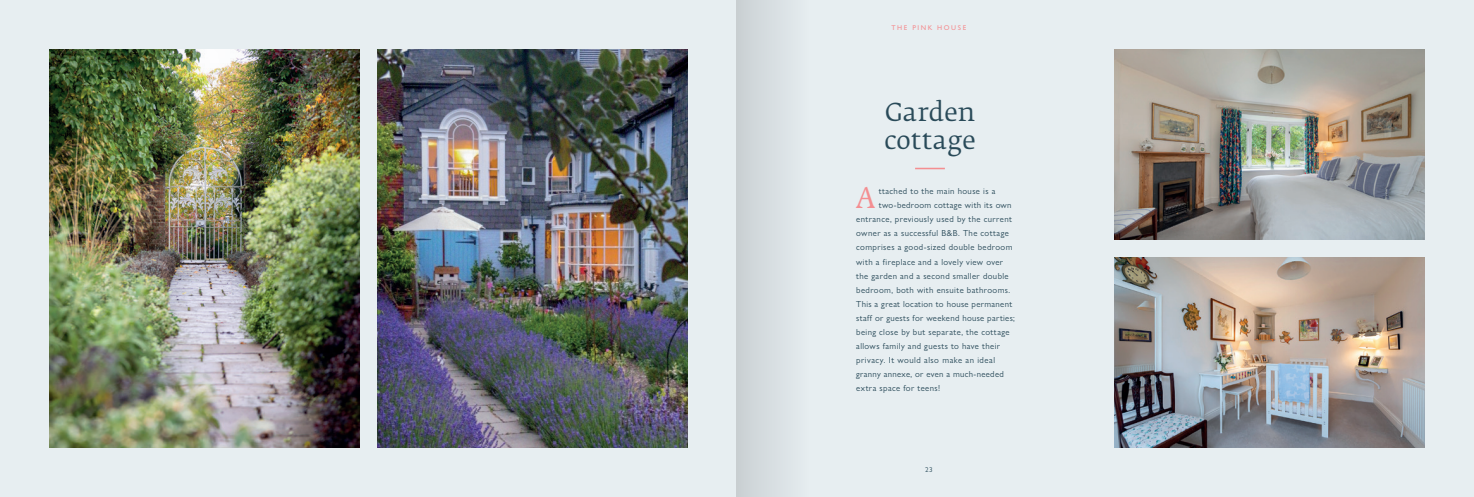
<style>
.page{position:relative;width:1474px;height:497px;background:#fff}
.page>*{position:absolute;margin:0;border:0;box-sizing:border-box;transform-origin:0 0}
.t1{font:27.74px "Fedra Serif B Pro";color:#f48e91}
.t2{font:24.5px/28px "Fedra Serif B Pro";letter-spacing:.01em;color:#294a59}
.t3{font:8.75px "Gill Sans Nova";letter-spacing:.045em;color:#294a59}
.t4{font:500 7px "Gill Sans Nova";letter-spacing:.225em;color:#f48e91}
.t5{font:7px "Gill Sans Nova";color:#294a59}
</style>
<div class="page">
<div style="left:737px;top:0;width:736px;height:496px;background:#e7eef1"></div>
<div style="left:0;top:0;width:737px;height:496px;background:#e7eef1"></div>
<img style="left:1114px;top:50px;width:310px;height:189px">
<img style="left:1114px;top:257px;width:310px;height:189px">
<hr style="left:915px;top:167px;width:29px;height:2px;background:#f48e91">
<img style="left:50px;top:50px;width:309px;height:396px">
<img style="left:378px;top:50px;width:309px;height:396px">
<div style="left:737px;top:0;width:72px;height:496px;background:linear-gradient(to right,#cad0d3,#e5edf0)"></div>
<p class="t4" style="left:891px;top:23px;width:76px">THE PINK HOUSE</p>
<h2 class="t2" style="left:884px;top:98px;width:93px">Garden cottage</h2>
<h1 class="t1" style="left:855px;top:181px;width:22px">A</h1>
<p class="t3" style="left:878px;top:186px;width:118px">ttached to the main house is a</p>
<p class="t3" style="left:878px;top:200px;width:134px">two-bedroom cottage with its own</p>
<p class="t3" style="left:856px;top:214px;width:157px">entrance, previously used by the current</p>
<p class="t3" style="left:856px;top:228px;width:154px">owner as a successful B&amp;B. The cottage</p>
<p class="t3" style="left:856px;top:242px;width:158px">comprises a good-sized double bedroom</p>
<p class="t3" style="left:856px;top:256px;width:148px">with a fireplace and a lovely view over</p>
<p class="t3" style="left:856px;top:270px;width:154px">the garden and a second smaller double</p>
<p class="t3" style="left:856px;top:284px;width:155px">bedroom, both with ensuite bathrooms.</p>
<p class="t3" style="left:856px;top:298px;width:157px">This a great location to house permanent</p>
<p class="t3" style="left:856px;top:312px;width:160px">staff or guests for weekend house parties;</p>
<p class="t3" style="left:856px;top:326px;width:155px">being close by but separate, the cottage</p>
<p class="t3" style="left:856px;top:340px;width:145px">allows family and guests to have their</p>
<p class="t3" style="left:856px;top:354px;width:140px">privacy. It would also make an ideal</p>
<p class="t3" style="left:856px;top:368px;width:149px">granny annexe, or even a much-needed</p>
<p class="t3" style="left:856px;top:382px;width:85px">extra space for teens!</p>
<p class="t5" style="left:925px;top:465px;width:9px">23</p>
</div>
